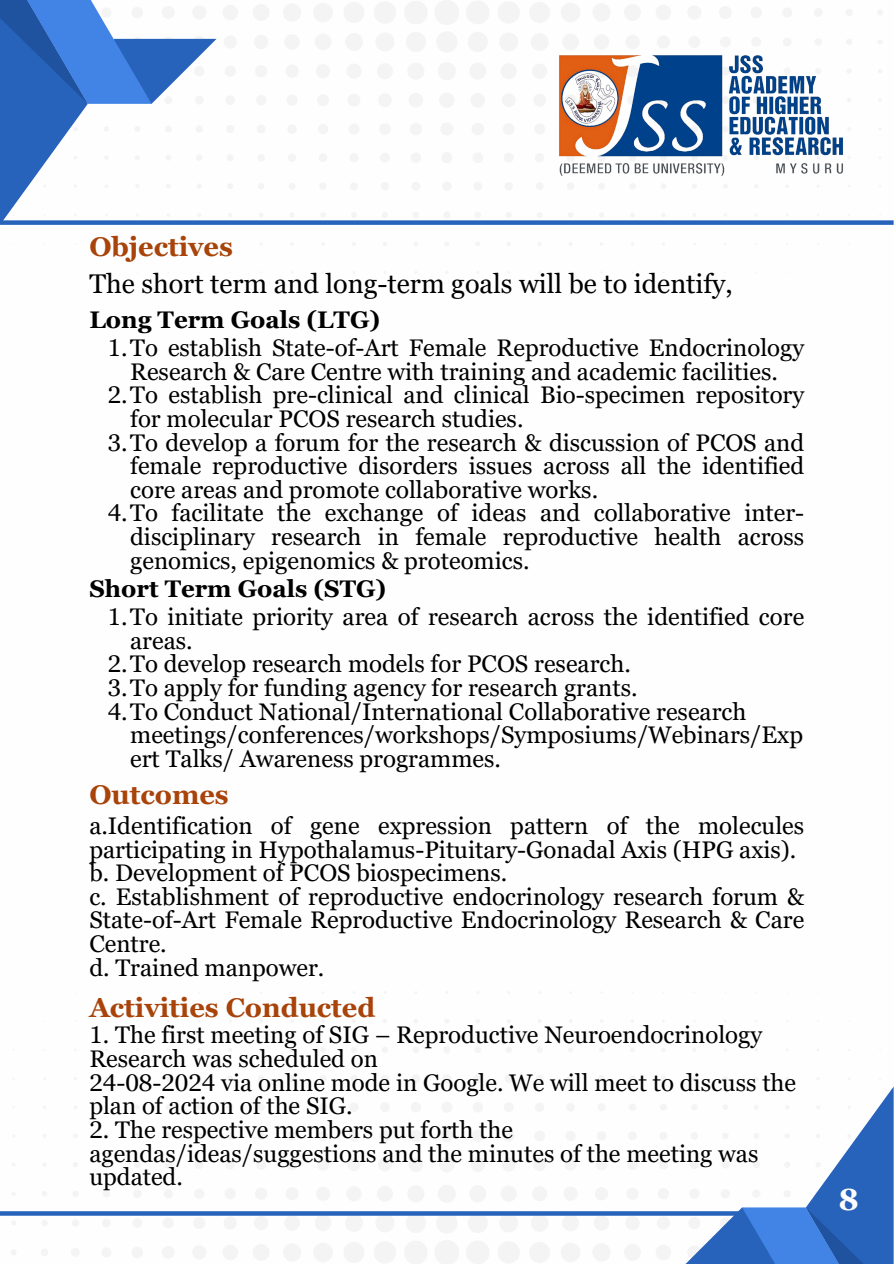
<style>
.page{position:relative;width:894px;height:1264px;background:#fff}
.page>*{position:absolute;margin:0;border:0;box-sizing:border-box;transform-origin:0 0}
.t1{font:700 30.6px "Georgia Pro";color:#fefeff}
.t2{font:27px/37.2px "Georgia Pro";color:#000}
.t3{font:700 27px "Georgia Pro";color:#a84309}
.t4{font:24px/23.7px "Georgia Pro";color:#000}
.t5{font:700 24px "Georgia Pro";color:#000}
.s1{font-weight:700;color:#a84309}
</style>
<div class="page">
<svg style="left:75px;top:0;width:808px;height:273px"></svg>
<svg style="left:0;top:0;width:216px;height:220px"></svg>
<svg style="left:0;top:991px;width:881px;height:272px"></svg>
<svg style="left:677px;top:1086px;width:216px;height:177px"></svg>
<svg style="left:0;top:1211px;width:740px;height:4px;background:#326bbe"></svg>
<img style="left:549px;top:45px;width:303px;height:141px">
<div style="left:0;top:220px;width:893px;height:5px;background:#2763bb"></div>
<p class="t2" style="left:89px;top:228px;width:644px"><span class="s1">Objectives<br></span>The short term and long-term goals will be to identify,</p>
<p class="t5" style="left:89px;top:306px;width:292px">Long Term Goals (LTG)</p>
<h1 class="t4" style="left:108px;top:336px;width:697px;text-align:center">1.To establish State-of-Art Female Reproductive Endocrinology<br>Research &amp; Care Centre with training and academic facilities.</h1>
<p class="t4" style="left:130px;top:383px;width:675px;text-indent:-22px">2.To establish pre-clinical and clinical Bio-specimen repository for molecular PCOS research studies.</p>
<p class="t4" style="left:130px;top:430px;width:675px;text-align:justify;text-indent:-22px">3.To develop a forum for the research &amp; discussion of PCOS and female reproductive disorders issues across all the identified core areas and promote collaborative works.</p>
<p class="t4" style="left:130px;top:501px;width:675px;text-align:justify;text-indent:-22px">4.To facilitate the exchange of ideas and collaborative inter&shy;disciplinary research in female reproductive health across genomics, epigenomics &amp; proteomics.</p>
<p class="t5" style="left:89px;top:575px;width:298px">Short Term Goals (STG)</p>
<h2 class="t4" style="left:130px;top:604px;width:675px;text-indent:-22px">1.To initiate priority area of research across the identified core areas.</h2>
<p class="t4" style="left:108px;top:652px;width:524px">2.To develop research models for PCOS research.</p>
<p class="t4" style="left:108px;top:675px;width:531px">3.To apply for funding agency for research grants.</p>
<p class="t4" style="left:130px;top:699px;width:674px;text-indent:-22px">4.To Conduct National/International Collaborative research meetings/conferences/workshops/Symposiums/Webinars/Exp ert Talks/ Awareness programmes.</p>
<p class="t3" style="left:89px;top:778px;width:141px">Outcomes</p>
<p class="t4" style="left:89px;top:813px;width:716px">a.Identification of gene expression pattern of the molecules participating in Hypothalamus-Pituitary-Gonadal Axis (HPG axis).</p>
<p class="t4" style="left:89px;top:861px;width:419px">b. Development of PCOS biospecimens.</p>
<p class="t4" style="left:89px;top:884px;width:716px;text-align:justify">c. Establishment of reproductive endocrinology research forum &amp; State-of-Art Female Reproductive Endocrinology Research &amp; Care Centre.</p>
<p class="t4" style="left:89px;top:955px;width:236px">d. Trained manpower.</p>
<p class="t3" style="left:89px;top:992px;width:287px">Activities Conducted</p>
<p class="t4" style="left:89px;top:1023px;width:674px">1. The first meeting of SIG – Reproductive Neuroendocrinology<br>Research was scheduled on</p>
<p class="t4" style="left:89px;top:1070px;width:708px">24-08-2024 via online mode in Google. We will meet to discuss the plan of action of the SIG.</p>
<p class="t4" style="left:89px;top:1117px;width:670px">2. The respective members put forth the agendas/ideas/suggestions and the minutes of the meeting was updated.</p>
<p class="t1" style="left:838px;top:1181px;width:21px">8</p>
</div>
